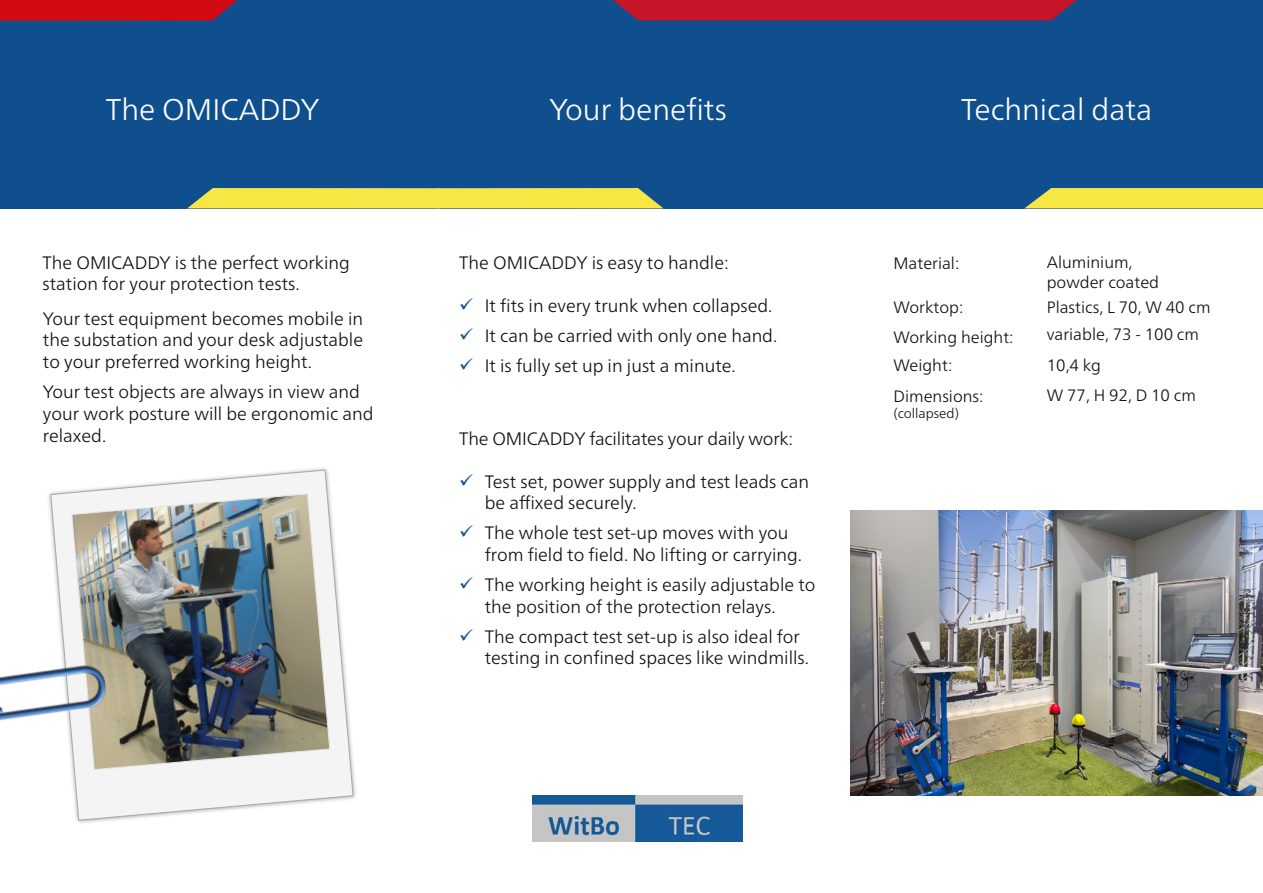
<style>
.page{position:relative;width:1263px;height:893px;background:#fff}
.page>*{position:absolute;margin:0;border:0;box-sizing:border-box;transform-origin:0 0}
.Omicaddy_Headline_2{font:300 30px "Frutiger Neue LTW1 G";color:#fff}
.OMICADDY_text_12pt{font:300 18px/21.6px "Frutiger Neue LTW1 G";color:#0d0d0d}
.OMICADDY_text_11pt{font:300 16.5px/19.8px "Frutiger Neue LTW1 G";color:#0d0d0d}
.OMICADDY_text_11pt-2{font:300 13.5px "Frutiger Neue LTW1 G";color:#0d0d0d}
</style>
<div class="page">
<div style="left:825px;top:0;width:438px;height:208px;background:#104f8e"></div>
<svg style="left:1025px;top:188px;width:238px;height:20px;background:#e9dd47"></svg>
<div style="left:412px;top:0;width:451px;height:208px;background:#104f8e"></div>
<div style="left:613px;top:0;width:464px;height:20px;background:#c61429"></div>
<div style="left:0;top:0;width:438px;height:208px;background:#104f8e"></div>
<svg style="left:0;top:0;width:237px;height:21px;background:#c40e19"></svg>
<svg style="left:188px;top:188px;width:475px;height:20px;background:#e9dd47"></svg>
<svg style="left:50px;top:470px;width:303px;height:350px"></svg>
<img style="left:71px;top:493px;width:260px;height:278px">
<img style="left:0;top:652px;width:116px;height:81px">
<img style="left:850px;top:510px;width:413px;height:286px">
<img style="left:532px;top:795px;width:211px;height:47px">
<p class="Omicaddy_Headline_2" style="left:106px;top:91px;width:215px">The OMICADDY</p>
<p class="OMICADDY_text_12pt" style="left:43px;top:252px;width:309px">The OMICADDY is the perfect working station for your protection tests.</p>
<p class="OMICADDY_text_12pt" style="left:43px;top:308px;width:322px;text-align:justify">Your test equipment becomes mobile in the substation and your desk adjustable to your preferred working height.</p>
<p class="OMICADDY_text_12pt" style="left:43px;top:381px;width:332px">Your test objects are always in view and your work posture will be ergonomic and relaxed.</p>
<p class="Omicaddy_Headline_2" style="left:549px;top:91px;width:179px">Your benefits</p>
<p class="Omicaddy_Headline_2" style="left:961px;top:91px;width:193px">Technical data</p>
<p class="OMICADDY_text_12pt" style="left:459px;top:252px;width:271px">The OMICADDY is easy to handle:</p>
<p class="OMICADDY_text_12pt" style="left:485px;top:294px;width:289px">It fits in every trunk when collapsed.</p>
<p class="OMICADDY_text_12pt" style="left:485px;top:325px;width:294px">It can be carried with only one hand.</p>
<p class="OMICADDY_text_12pt" style="left:485px;top:355px;width:252px">It is fully set up in just a minute.</p>
<p class="OMICADDY_text_12pt" style="left:459px;top:428px;width:335px">The OMICADDY facilitates your daily work:</p>
<p class="OMICADDY_text_12pt" style="left:485px;top:470px;width:326px">Test set, power supply and test leads can be affixed securely.</p>
<p class="OMICADDY_text_12pt" style="left:485px;top:522px;width:319px">The whole test set-up moves with you from field to field. No lifting or carrying.</p>
<p class="OMICADDY_text_12pt" style="left:485px;top:574px;width:332px">The working height is easily adjustable to the position of the protection relays.</p>
<p class="OMICADDY_text_12pt" style="left:485px;top:626px;width:326px">The compact test set-up is also ideal for testing in confined spaces like windmills.</p>
<p class="OMICADDY_text_11pt" style="left:893px;top:253px;width:67px">Material:</p>
<p class="OMICADDY_text_11pt" style="left:1047px;top:252px;width:114px">Aluminium, powder coated</p>
<p class="OMICADDY_text_11pt" style="left:893px;top:297px;width:71px">Worktop:</p>
<p class="OMICADDY_text_11pt" style="left:1047px;top:297px;width:165px">Plastics, L 70, W 40 cm</p>
<p class="OMICADDY_text_11pt" style="left:893px;top:327px;width:122px">Working height:</p>
<p class="OMICADDY_text_11pt" style="left:1047px;top:324px;width:154px">variable, 73 - 100 cm</p>
<p class="OMICADDY_text_11pt" style="left:893px;top:356px;width:60px">Weight:</p>
<p class="OMICADDY_text_11pt" style="left:1047px;top:356px;width:56px">10,4 kg</p>
<p class="OMICADDY_text_11pt" style="left:893px;top:386px;width:92px">Dimensions:</p>
<p class="OMICADDY_text_11pt-2" style="left:893px;top:405px;width:67px">(collapsed)</p>
<p class="OMICADDY_text_11pt" style="left:1047px;top:385px;width:151px">W 77, H 92, D 10 cm</p>
</div>
